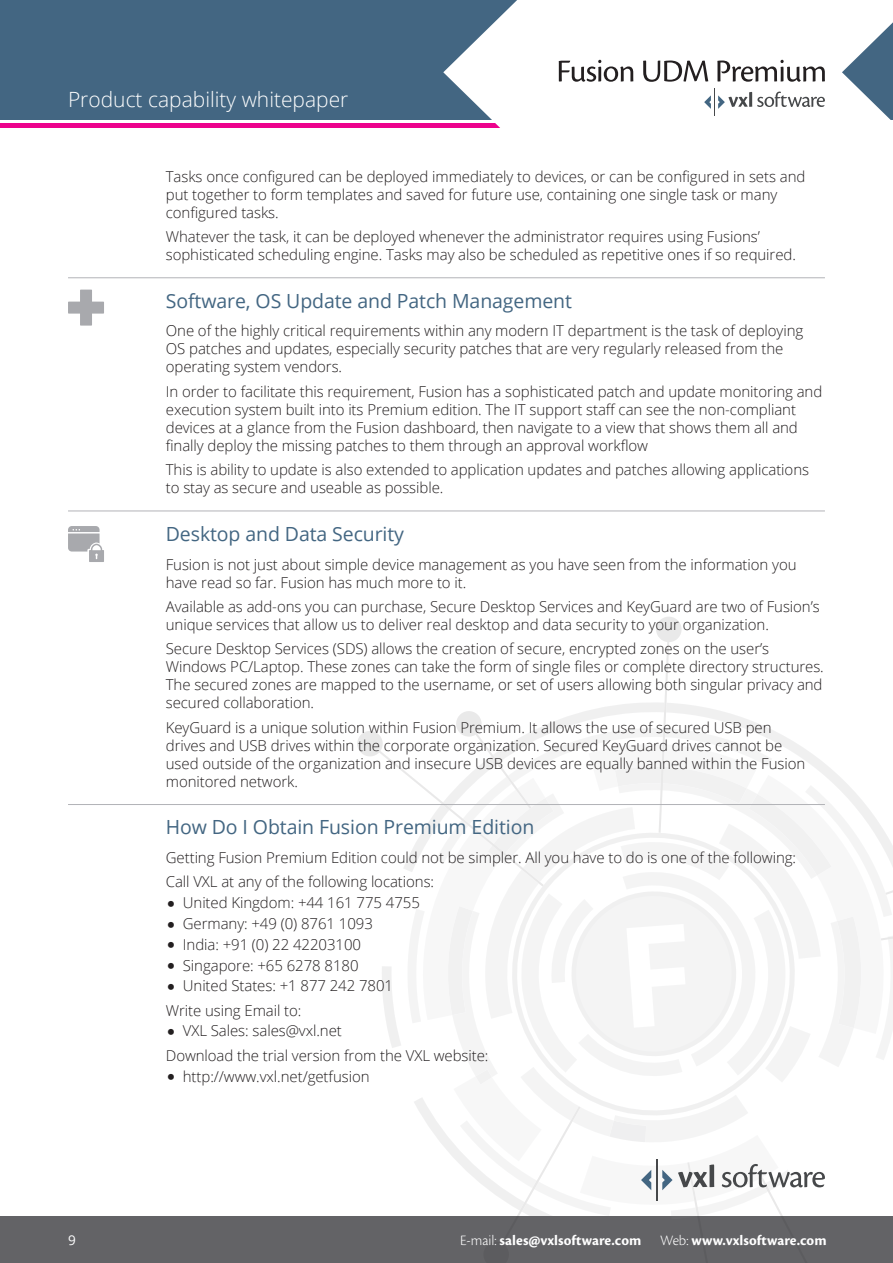
<style>
.page{position:relative;width:893px;height:1263px;background:#fff}
.page>*{position:absolute;margin:0;border:0;box-sizing:border-box;transform-origin:0 0}
.t1{font:300 21px "Open Sans";color:#fff}
.White_paper_paragrap{font:19.5px "Open Sans";letter-spacing:-.005em;color:#436682}
.Body_copy{font:300 15px/18px "Open Sans";letter-spacing:-.005em;color:#231f20}
.t2{font:700 15px "Cronos Pro";letter-spacing:.005em;color:#fff}
.t3{font:13.5px "Open Sans";color:#fff}
.s1{font-weight:300}
</style>
<div class="page">
<div style="left:0;top:1216px;width:893px;height:47px;background:#636366"></div>
<div style="left:0;top:0;width:893px;height:119px;background:#436682"></div>
<div style="left:0;top:123px;width:886px;height:5px;background:#ed028c"></div>
<svg style="left:443px;top:0;width:450px;height:128px;fill:#fff"></svg>
<svg style="left:704px;top:88px;width:121px;height:28px"></svg>
<svg style="left:559px;top:60px;width:74px;height:22px"></svg>
<svg style="left:643px;top:61px;width:65px;height:21px"></svg>
<svg style="left:717px;top:60px;width:108px;height:22px"></svg>
<svg style="left:357px;top:617px;width:536px;height:599px"></svg>
<hr style="left:656px;top:1159px;width:1px;height:42px;background:#46484a">
<hr style="left:68px;top:277px;width:757px;height:1px;background:#b2b3b7">
<hr style="left:68px;top:511px;width:757px;height:1px;background:#b2b3b7">
<hr style="left:68px;top:804px;width:757px;height:1px;background:#b2b3b7">
<svg style="left:68px;top:290px;width:36px;height:36px"></svg>
<svg style="left:68px;top:526px;width:36px;height:36px"></svg>
<h1 class="t1" style="left:68px;top:85px;width:282px">Product capability whitepaper</h1>
<p class="t3" style="left:68px;top:1230px;width:9px">9</p>
<p class="Body_copy" style="left:166px;top:167px;width:641px">Tasks once configured can be deployed immediately to devices, or can be configured in sets and put together to form templates and saved for future use, containing one single task or many configured tasks.</p>
<p class="Body_copy" style="left:166px;top:227px;width:632px">Whatever the task, it can be deployed whenever the administrator requires using Fusions’ sophisticated scheduling engine. Tasks may also be scheduled as repetitive ones if so required.</p>
<p class="White_paper_paragrap" style="left:166px;top:287px;width:408px">Software, OS Update and Patch Management</p>
<p class="Body_copy" style="left:166px;top:321px;width:639px">One of the highly critical requirements within any modern IT department is the task of deploying<br>OS patches and updates, especially security patches that are very regularly released from the operating system vendors.</p>
<p class="Body_copy" style="left:166px;top:382px;width:658px">In order to facilitate this requirement, Fusion has a sophisticated patch and update monitoring and execution system built into its Premium edition. The IT support staff can see the non-compliant devices at a glance from the Fusion dashboard, then navigate to a view that shows them all and finally deploy the missing patches to them through an approval workflow</p>
<p class="Body_copy" style="left:166px;top:460px;width:645px">This is ability to update is also extended to application updates and patches allowing applications to stay as secure and useable as possible.</p>
<p class="White_paper_paragrap" style="left:166px;top:520px;width:240px">Desktop and Data Security</p>
<p class="Body_copy" style="left:166px;top:555px;width:632px">Fusion is not just about simple device management as you have seen from the information you have read so far. Fusion has much more to it.</p>
<p class="Body_copy" style="left:166px;top:597px;width:655px">Available as add-ons you can purchase, Secure Desktop Services and KeyGuard are two of Fusion’s unique services that allow us to deliver real desktop and data security to your organization.</p>
<p class="Body_copy" style="left:166px;top:639px;width:659px">Secure Desktop Services (SDS) allows the creation of secure, encrypted zones on the user’s Windows PC/Laptop. These zones can take the form of single files or complete directory structures.<br>The secured zones are mapped to the username, or set of users allowing both singular privacy and secured collaboration.</p>
<p class="Body_copy" style="left:166px;top:718px;width:641px">KeyGuard is a unique solution within Fusion Premium. It allows the use of secured USB pen drives and USB drives within the corporate organization. Secured KeyGuard drives cannot be used outside of the organization and insecure USB devices are equally banned within the Fusion monitored network.</p>
<p class="White_paper_paragrap" style="left:166px;top:814px;width:370px">How Do I Obtain Fusion Premium Edition</p>
<p class="Body_copy" style="left:166px;top:848px;width:632px">Getting Fusion Premium Edition could not be simpler. All you have to do is one of the following:</p>
<p class="Body_copy" style="left:166px;top:873px;width:270px">Call VXL at any of the following locations:</p>
<p class="Body_copy" style="left:183px;top:893px;width:239px">United Kingdom: +44 161 775 4755</p>
<p class="Body_copy" style="left:183px;top:914px;width:192px">Germany: +49 (0) 8761 1093</p>
<p class="Body_copy" style="left:183px;top:935px;width:180px">India: +91 (0) 22 42203100</p>
<p class="Body_copy" style="left:183px;top:956px;width:177px">Singapore: +65 6278 8180</p>
<p class="Body_copy" style="left:183px;top:976px;width:212px">United States: +1 877 242 7801</p>
<p class="Body_copy" style="left:166px;top:1001px;width:137px">Write using Email to:</p>
<p class="Body_copy" style="left:183px;top:1021px;width:161px">VXL Sales: sales@vxl.net</p>
<p class="Body_copy" style="left:166px;top:1046px;width:324px">Download the trial version from the VXL website:</p>
<p class="Body_copy" style="left:183px;top:1067px;width:188px">http://www.vxl.net/getfusion</p>
<p class="t2" style="left:460px;top:1231px;width:368px"><span class="s1">E-mail:</span> sales@vxlsoftware.com <span class="s1">Web:</span> www.vxlsoftware.com</p>
</div>
